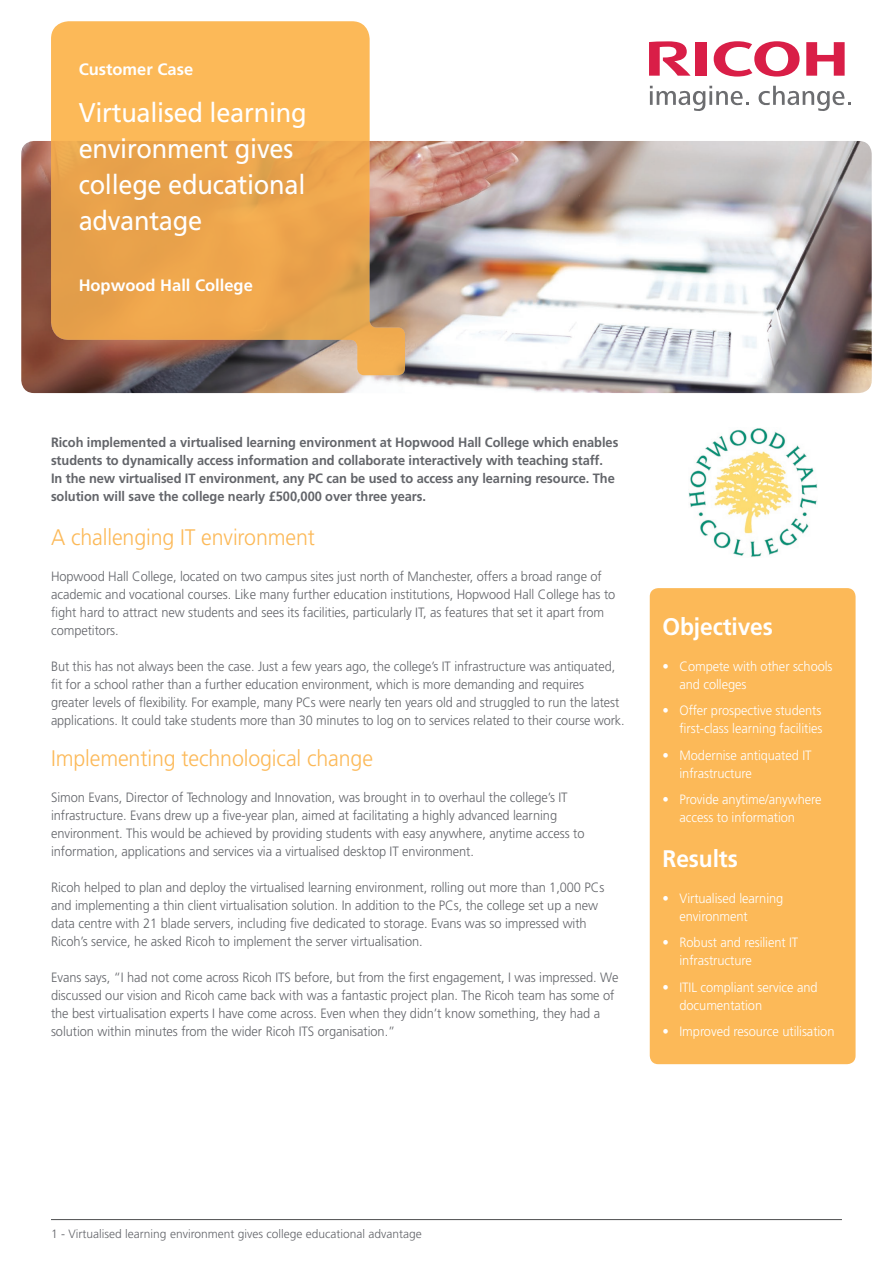
<style>
.page{position:relative;width:893px;height:1263px;background:#fff}
.page>*{position:absolute;margin:0;border:0;box-sizing:border-box;transform-origin:0 0}
.t1{font:27px/36px "Frutiger LT Std";letter-spacing:-.01em;color:#fff;scale:.94 1}
.t2{font:700 24px "Frutiger LT Std";letter-spacing:-.005em;color:#fff;scale:.95 1}
.t3{font:300 22.5px "Frutiger LT Std";letter-spacing:-.005em;color:#fcb958;scale:.95 1}
.t4{font:700 16.5px "Frutiger LT Std";color:#fff}
.t5{font:300 13.5px/18px "Frutiger LT Std";letter-spacing:-.005em;color:#63656a;scale:.95 1}
.t6{font:300 13.5px/18px "Frutiger LT Std";letter-spacing:-.005em;color:#63656a;scale:.94 1}
.t7{font:300 13.5px/18px "Frutiger LT Std";letter-spacing:-.005em;color:#fff;scale:.95 1}
.t8{font:700 13.5px/18px "Frutiger LT Std";letter-spacing:-.005em;color:#63656a;scale:.95 1}
.t9{font:300 12px "Frutiger LT Std";color:#63656a}
</style>
<div class="page">
<img style="left:21px;top:141px;width:851px;height:252px">
<div style="left:650px;top:588px;width:205px;height:476px;background:#fcb958;border-radius:9px"></div>
<svg style="left:51px;top:21px;width:354px;height:354px;background:#e3a659"></svg>
<svg style="left:714px;top:41px;width:86px;height:36px"></svg>
<svg style="left:806px;top:42px;width:39px;height:34px"></svg>
<div style="left:696px;top:42px;width:11px;height:34px;background:#d91e47"></div>
<svg style="left:649px;top:41px;width:42px;height:35px"></svg>
<svg style="left:650px;top:86px;width:99px;height:25px"></svg>
<svg style="left:759px;top:86px;width:92px;height:25px"></svg>
<hr style="left:51px;top:1219px;width:791px;height:1px;background:#4b4c4d">
<img style="left:689px;top:428px;width:128px;height:129px">
<p class="t4" style="left:79px;top:60px;width:116px">Customer Case</p>
<h1 class="t1" style="left:79px;top:95px;width:244px">Virtualised learning environment gives college educational advantage</h1>
<p class="t4" style="left:79px;top:275px;width:176px">Hopwood Hall College</p>
<p class="t8" style="left:51px;top:433px;width:599px">Ricoh implemented a virtualised learning environment at Hopwood Hall College which enables students to dynamically access information and collaborate interactively with teaching staff.<br>In the new virtualised IT environment, any PC can be used to access any learning resource. The solution will save the college nearly £500,000 over three years.</p>
<h3 class="t3" style="left:51px;top:525px;width:279px">A challenging IT environment</h3>
<p class="t5" style="left:51px;top:568px;width:596px">Hopwood Hall College, located on two campus sites just north of Manchester, offers a broad range of academic and vocational courses. Like many further education institutions, Hopwood Hall College has to fight hard to attract new students and sees its facilities, particularly IT, as features that set it apart from competitors.</p>
<p class="t6" style="left:51px;top:658px;width:612px">But this has not always been the case. Just a few years ago, the college’s IT infrastructure was antiquated, fit for a school rather than a further education environment, which is more demanding and requires greater levels of flexibility. For example, many PCs were nearly ten years old and struggled to run the latest applications. It could take students more than 30 minutes to log on to services related to their course work.</p>
<h3 class="t3" style="left:51px;top:745px;width:340px">Implementing technological change</h3>
<p class="t5" style="left:51px;top:788px;width:563px">Simon Evans, Director of Technology and Innovation, was brought in to overhaul the college’s IT infrastructure. Evans drew up a five-year plan, aimed at facilitating a highly advanced learning environment. This would be achieved by providing students with easy anywhere, anytime access to information, applications and services via a virtualised desktop IT environment.</p>
<p class="t5" style="left:51px;top:878px;width:584px">Ricoh helped to plan and deploy the virtualised learning environment, rolling out more than 1,000 PCs and implementing a thin client virtualisation solution. In addition to the PCs, the college set up a new data centre with 21 blade servers, including five dedicated to storage. Evans was so impressed with Ricoh’s service, he asked Ricoh to implement the server virtualisation.</p>
<p class="t5" style="left:51px;top:968px;width:599px">Evans says, “I had not come across Ricoh ITS before, but from the first engagement, I was impressed. We discussed our vision and Ricoh came back with was a fantastic project plan. The Ricoh team has some of the best virtualisation experts I have come across. Even when they didn’t know something, they had a solution within minutes from the wider Ricoh ITS organisation.”</p>
<h2 class="t2" style="left:662px;top:612px;width:118px">Objectives</h2>
<p class="t7" style="left:679px;top:657px;width:163px;text-indent:-17px">• Compete with other schools and colleges</p>
<p class="t7" style="left:662px;top:701px;width:170px;text-align:right">• Offer prospective students first-class learning facilities</p>
<p class="t7" style="left:679px;top:746px;width:141px;text-indent:-17px">• Modernise antiquated IT infrastructure</p>
<p class="t7" style="left:679px;top:790px;width:151px;text-indent:-17px">• Provide anytime/anywhere access to information</p>
<h2 class="t2" style="left:662px;top:844px;width:81px">Results</h2>
<p class="t7" style="left:679px;top:889px;width:111px;text-indent:-17px">• Virtualised learning environment</p>
<p class="t7" style="left:679px;top:934px;width:127px;text-indent:-17px">• Robust and resilient IT infrastructure</p>
<p class="t7" style="left:679px;top:978px;width:147px;text-indent:-17px">• ITIL compliant service and documentation</p>
<p class="t7" style="left:662px;top:1023px;width:183px">• Improved resource utilisation</p>
<p class="t9" style="left:51px;top:1227px;width:372px">1 - Virtualised learning environment gives college educational advantage</p>
</div>
